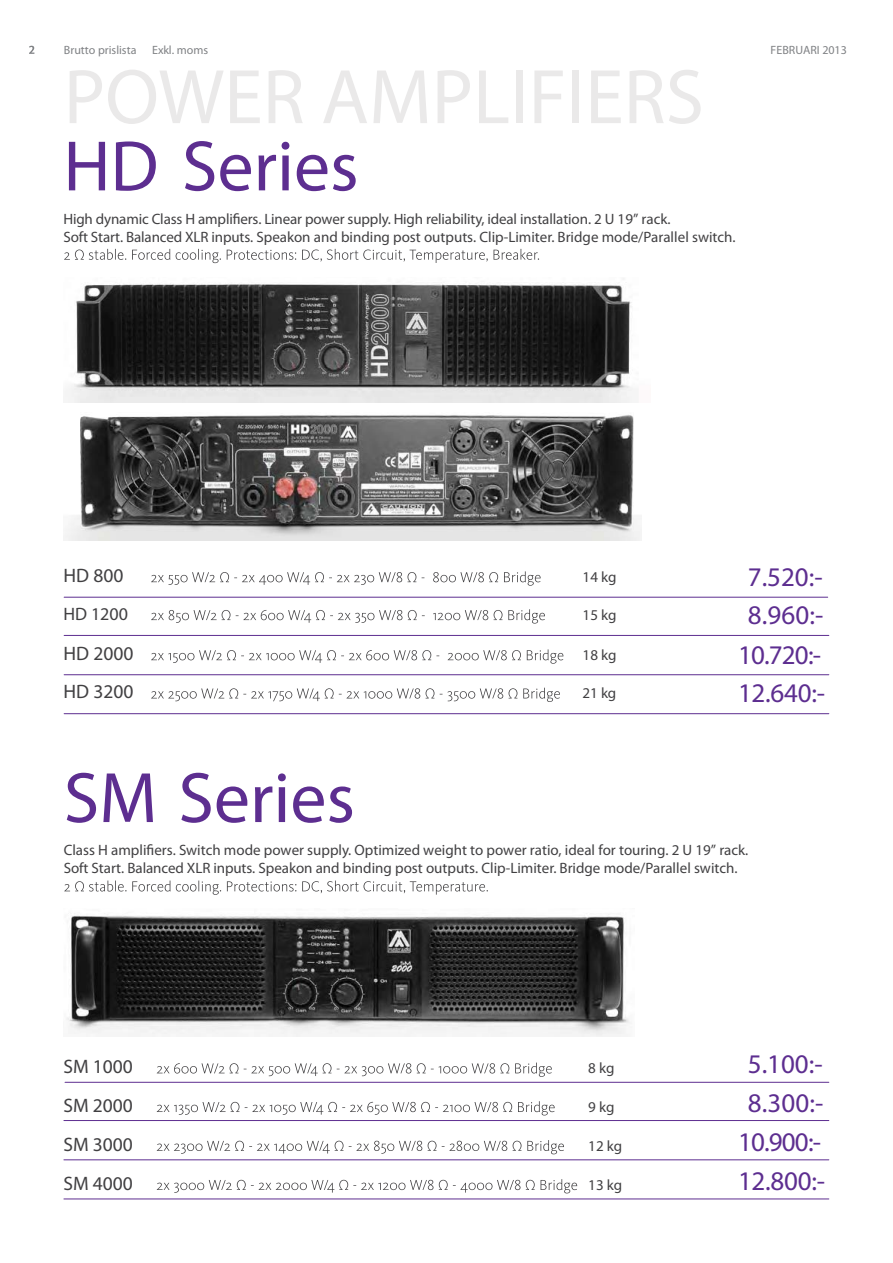
<style>
.page{position:relative;width:893px;height:1263px;background:#fff}
.page>*{position:absolute;margin:0;border:0;box-sizing:border-box;transform-origin:0 0}
.t1{font:900 78px "Kievit OT";color:#eae9e9}
.t2{font:72px "Kievit OT";color:#5d2e90}
.t3{font:27px/38.8px "Kievit OT";letter-spacing:-.01em;color:#5d2e90;text-align:center}
.t4{font:700 19.5px "Kievit OT";color:#414042}
.t5{font:700 18px "Kievit OT";color:#414042}
.t6{font:300 15px/18px "Kievit OT";color:#414042}
.t7{font:500 12px "Kievit OT";color:#808285}
.t8{font:700 12px "Kievit OT";color:#808285}
.s1{font-weight:700}
</style>
<div class="page">
<svg style="left:29px;top:46px;width:5px;height:8px"></svg>
<svg style="left:64px;top:249px;width:475px;height:14px"></svg>
<hr style="left:64px;top:597px;width:764px;height:1px;background:#5d2e90">
<svg style="left:151px;top:571px;width:390px;height:15px"></svg>
<svg style="left:151px;top:609px;width:394px;height:15px"></svg>
<hr style="left:64px;top:635px;width:765px;height:1px;background:#5d2e90">
<svg style="left:151px;top:649px;width:412px;height:15px"></svg>
<hr style="left:64px;top:674px;width:765px;height:1px;background:#5d2e90">
<svg style="left:151px;top:688px;width:409px;height:14px"></svg>
<hr style="left:64px;top:713px;width:765px;height:1px;background:#5d2e90">
<svg style="left:64px;top:881px;width:424px;height:14px"></svg>
<hr style="left:65px;top:1082px;width:764px;height:1px;background:#5d2e90">
<svg style="left:157px;top:1063px;width:395px;height:14px"></svg>
<svg style="left:157px;top:1101px;width:398px;height:15px"></svg>
<hr style="left:64px;top:1120px;width:765px;height:1px;background:#5d2e90">
<svg style="left:157px;top:1140px;width:407px;height:14px"></svg>
<hr style="left:64px;top:1159px;width:765px;height:1px;background:#5d2e90">
<svg style="left:157px;top:1179px;width:420px;height:14px"></svg>
<hr style="left:64px;top:1199px;width:765px;height:1px;background:#5d2e90">
<img style="left:65px;top:278px;width:568px;height:125px">
<img style="left:66px;top:913px;width:564px;height:124px">
<img style="left:64px;top:415px;width:577px;height:125px">
<p class="t8" style="left:64px;top:45px;width:74px">Brutto prislista</p>
<p class="t7" style="left:152px;top:45px;width:57px">Exkl. moms</p>
<p class="t7" style="left:770px;top:45px;width:78px">FEBRUARI 2013</p>
<h1 class="t1" style="left:64px;top:51px;width:642px">POWER AMPLIFIERS</h1>
<h2 class="t2" style="left:64px;top:139px;width:296px"><span class="s1">HD</span> Series</h2>
<p class="t6" style="left:64px;top:211px;width:674px">High dynamic Class H amplifiers. Linear power supply. High reliability, ideal installation. 2 U 19” rack.<br>Soft Start. Balanced XLR inputs. Speakon and binding post outputs. Clip-Limiter. Bridge mode/Parallel switch.</p>
<h3 class="t4" style="left:64px;top:568px;width:61px">HD 800</h3>
<p class="t6" style="left:583px;top:569px;width:35px">14 kg</p>
<p class="t5" style="left:64px;top:607px;width:66px">HD 1200</p>
<p class="t6" style="left:583px;top:607px;width:35px">15 kg</p>
<h3 class="t4" style="left:64px;top:646px;width:71px">HD 2000</h3>
<p class="t6" style="left:583px;top:647px;width:35px">18 kg</p>
<h3 class="t4" style="left:64px;top:685px;width:72px">HD 3200</h3>
<p class="t6" style="left:583px;top:685px;width:35px">21 kg</p>
<h2 class="t2" style="left:64px;top:771px;width:293px"><span class="s1">SM</span> Series</h2>
<h3 class="t3" style="left:738px;top:559px;width:89px">7.520:-<br>8.960:-<br>10.720:-<br>12.640:-</h3>
<p class="t6" style="left:64px;top:842px;width:686px">Class H amplifiers. Switch mode power supply. Optimized weight to power ratio, ideal for touring. 2 U 19” rack.<br>Soft Start. Balanced XLR inputs. Speakon and binding post outputs. Clip-Limiter. Bridge mode/Parallel switch.</p>
<h3 class="t4" style="left:64px;top:1059px;width:71px">SM 1000</h3>
<p class="t6" style="left:588px;top:1060px;width:28px">8 kg</p>
<h3 class="t4" style="left:64px;top:1098px;width:71px">SM 2000</h3>
<p class="t6" style="left:588px;top:1099px;width:28px">9 kg</p>
<h3 class="t4" style="left:64px;top:1137px;width:71px">SM 3000</h3>
<p class="t6" style="left:588px;top:1138px;width:35px">12 kg</p>
<h3 class="t4" style="left:64px;top:1176px;width:71px">SM 4000</h3>
<p class="t6" style="left:588px;top:1177px;width:35px">13 kg</p>
<h3 class="t3" style="left:738px;top:1047px;width:89px">5.100:-<br>8.300:-<br>10.900:-<br>12.800:-</h3>
</div>
